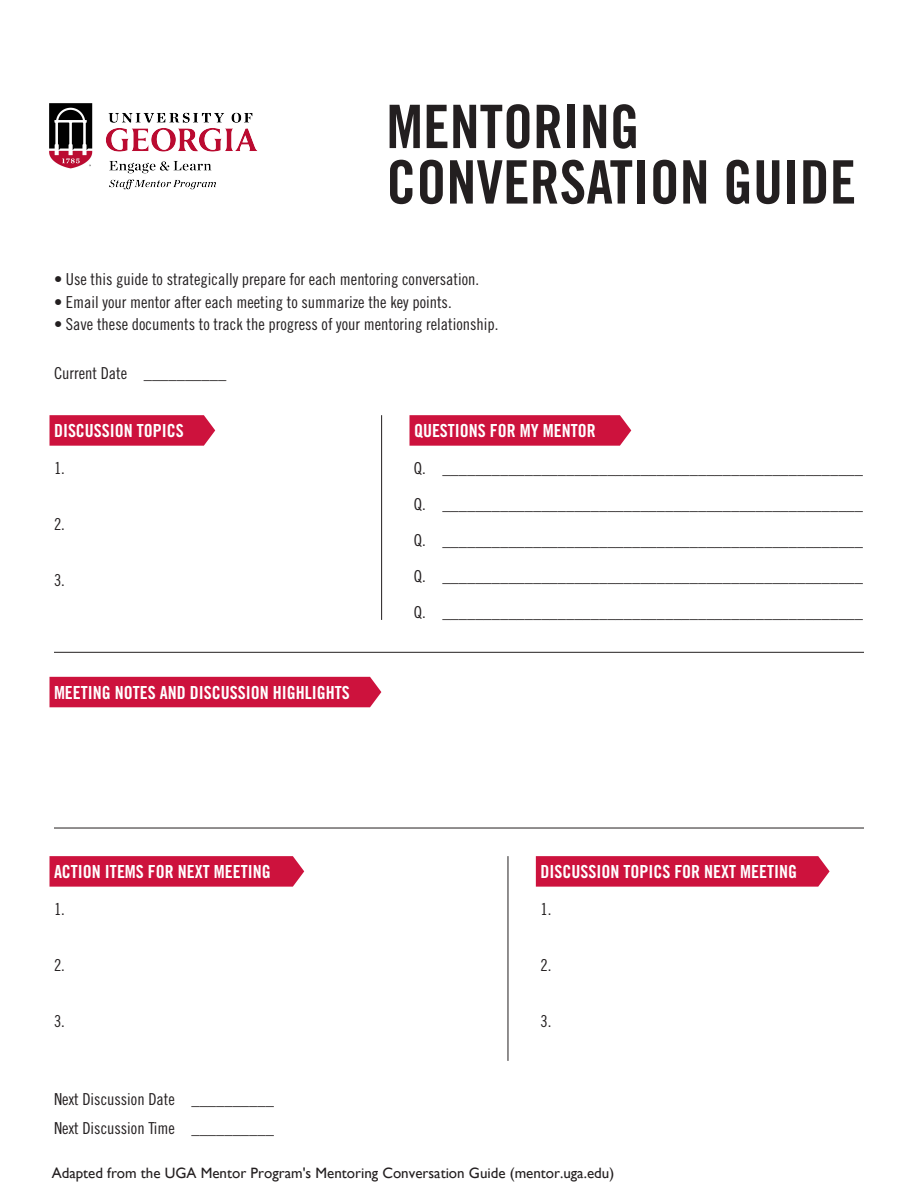
<style>
.page{position:relative;width:918px;height:1188px;background:#fff}
.page>*{position:absolute;margin:0;border:0;box-sizing:border-box;transform-origin:0 0}
.t1{font:60px "Trade Gothic LT Pro Bd Cn 20";color:#231f20}
.t2{font:18px "Trade Gothic LT Pro Bd Cn 20";color:#fff}
.t3{font:16.5px "Trade Gothic LT Pro Cn 18";color:#231f20}
.t4{font:15px "Gill Sans";color:#231f20}
</style>
<div class="page">
<svg style="left:409px;top:415px;width:222px;height:31px;background:#cf1b45"></svg>
<svg style="left:50px;top:415px;width:165px;height:31px;background:#cf1d46"></svg>
<hr style="left:381px;top:415px;width:1px;height:205px;background:#231f20">
<svg style="left:536px;top:856px;width:294px;height:31px;background:#ce1a43"></svg>
<svg style="left:50px;top:856px;width:254px;height:31px;background:#ce1a44"></svg>
<div style="left:50px;top:677px;width:331px;height:30px;background:#cd123d"></div>
<hr style="left:54px;top:828px;width:810px;height:1px;background:#231f20">
<hr style="left:54px;top:652px;width:810px;height:1px;background:#231f20">
<hr style="left:508px;top:856px;width:1px;height:205px;background:#231f20">
<img style="left:49px;top:103px;width:209px;height:87px">
<p class="t1" style="left:386px;top:90px;width:255px">MENTORING</p>
<p class="t1" style="left:386px;top:146px;width:471px">CONVERSATION GUIDE</p>
<p class="t3" style="left:54px;top:269px;width:427px">• Use this guide to strategically prepare for each mentoring conversation.</p>
<p class="t3" style="left:54px;top:292px;width:399px">• Email your mentor after each meeting to summarize the key points.</p>
<p class="t3" style="left:54px;top:315px;width:446px">• Save these documents to track the progress of your mentoring relationship.</p>
<p class="t3" style="left:54px;top:363px;width:174px">Current Date __________</p>
<p class="t2" style="left:54px;top:420px;width:131px">DISCUSSION TOPICS</p>
<p class="t2" style="left:414px;top:420px;width:183px">QUESTIONS FOR MY MENTOR</p>
<p class="t3" style="left:54px;top:458px;width:12px">1.</p>
<p class="t3" style="left:54px;top:514px;width:12px">2.</p>
<p class="t3" style="left:54px;top:571px;width:12px">3.</p>
<p class="t2" style="left:54px;top:682px;width:297px">MEETING NOTES AND DISCUSSION HIGHLIGHTS</p>
<p class="t3" style="left:414px;top:458px;width:451px">Q. ___________________________________________________</p>
<p class="t3" style="left:414px;top:494px;width:451px">Q. ___________________________________________________</p>
<p class="t3" style="left:414px;top:530px;width:451px">Q. ___________________________________________________</p>
<p class="t3" style="left:414px;top:566px;width:451px">Q. ___________________________________________________</p>
<p class="t3" style="left:414px;top:602px;width:451px">Q. ___________________________________________________</p>
<p class="t2" style="left:54px;top:861px;width:218px">ACTION ITEMS FOR NEXT MEETING</p>
<p class="t2" style="left:540px;top:861px;width:258px">DISCUSSION TOPICS FOR NEXT MEETING</p>
<p class="t3" style="left:54px;top:899px;width:12px">1.</p>
<p class="t3" style="left:540px;top:899px;width:12px">1.</p>
<p class="t3" style="left:54px;top:955px;width:12px">2.</p>
<p class="t3" style="left:540px;top:955px;width:12px">2.</p>
<p class="t3" style="left:54px;top:1012px;width:12px">3.</p>
<p class="t3" style="left:540px;top:1012px;width:12px">3.</p>
<p class="t3" style="left:54px;top:1089px;width:221px">Next Discussion Date __________</p>
<p class="t3" style="left:54px;top:1118px;width:221px">Next Discussion Time __________</p>
<p class="t4" style="left:52px;top:1165px;width:564px">Adapted from the UGA Mentor Program's Mentoring Conversation Guide (mentor.uga.edu)</p>
</div>
